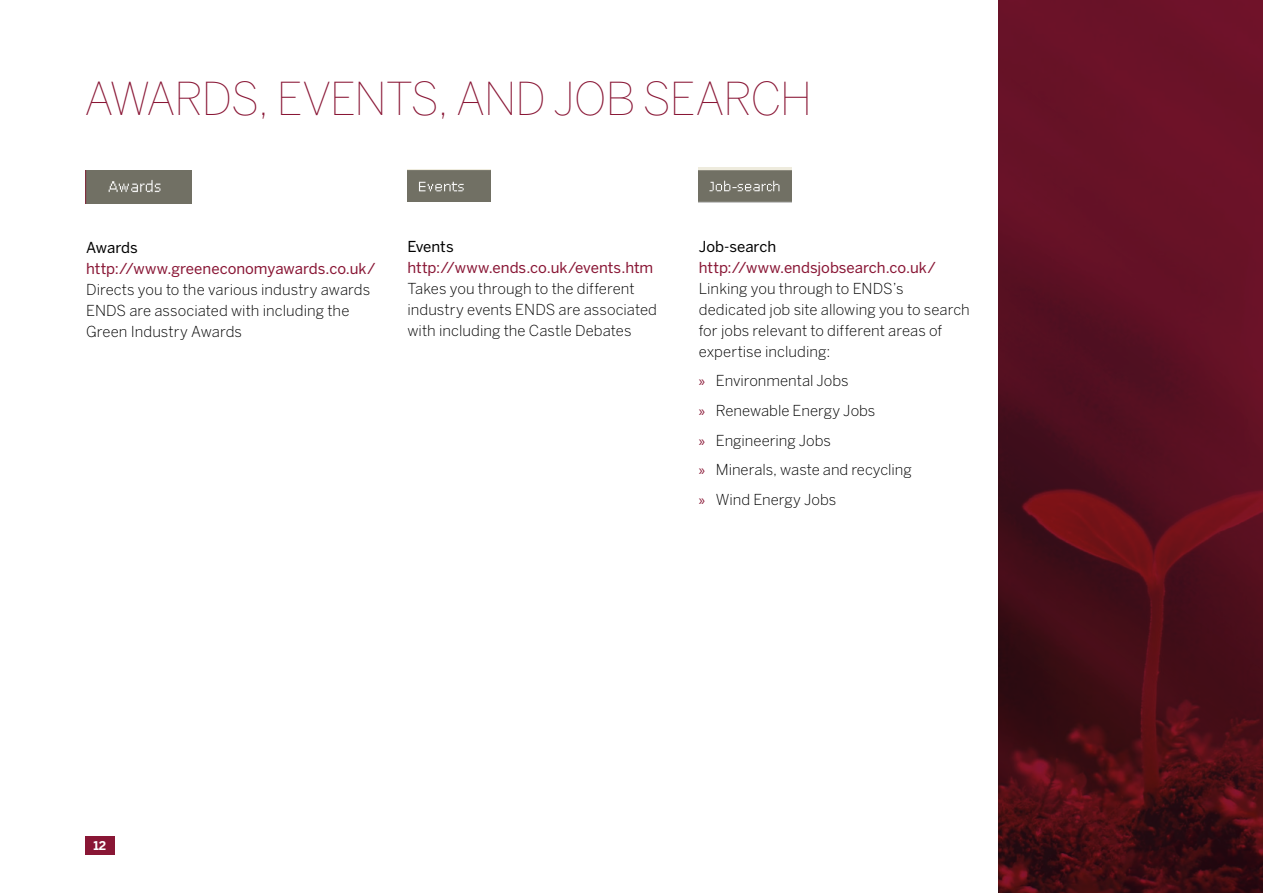
<style>
.page{position:relative;width:1263px;height:893px;background:#fff}
.page>*{position:absolute;margin:0;border:0;box-sizing:border-box;transform-origin:0 0}
.t1{font:100 45px "Benton Sans";letter-spacing:-.035em;color:#891635}
.t2{font:300 15px/21px "Benton Sans";color:#000}
.t3{font:15px "Benton Sans";color:#891635}
.t4{font:15px "Benton Sans";letter-spacing:-.005em;color:#000}
.t5{font:700 12px "Benton Sans";color:#fff}
.s1{font-family:"Myriad Pro";font-weight:400;color:#891635}
</style>
<div class="page">
<svg style="left:998px;top:0;width:265px;height:893px;background:#560f1e"></svg>
<div style="left:85px;top:836px;width:30px;height:19px;background:#891635"></div>
<img style="left:85px;top:170px;width:107px;height:33px">
<img style="left:407px;top:169px;width:83px;height:33px">
<img style="left:699px;top:168px;width:92px;height:35px">
<h1 class="t1" style="left:84px;top:73px;width:730px">AWARDS, EVENTS, AND JOB SEARCH</h1>
<p class="t4" style="left:86px;top:238px;width:53px">Awards</p>
<p class="t3" style="left:86px;top:259px;width:291px">http://www.greeneconomyawards.co.uk/</p>
<p class="t2" style="left:86px;top:278px;width:286px">Directs you to the various industry awards<br>ENDS are associated with including the<br>Green I ndustry Awards</p>
<p class="t4" style="left:407px;top:238px;width:48px">Events</p>
<p class="t3" style="left:407px;top:259px;width:247px">http://www.ends.co.uk/events.htm</p>
<p class="t2" style="left:407px;top:278px;width:251px">Takes you through to the different industry events ENDS are associated with including the Castle Debates</p>
<p class="t4" style="left:699px;top:238px;width:79px">Job-search</p>
<p class="t3" style="left:699px;top:259px;width:239px">http://www.endsjobsearch.co.uk/</p>
<p class="t2" style="left:699px;top:278px;width:273px">Linking you through to ENDS’s dedicated job site allowing you to search for jobs relevant to different areas of expertise including:</p>
<p class="t2" style="left:699px;top:366px;width:214px;line-height:29.5px"><span class="s1">»</span> Environmental Jobs<br><span class="s1">»</span> Renewable Energy Jobs<br><span class="s1">»</span> Engineering Jobs<br><span class="s1">»</span> Minerals, waste and recycling <span class="s1">»</span> Wind Energy Jobs</p>
<p class="t5" style="left:93px;top:839px;width:14px">12</p>
</div>
